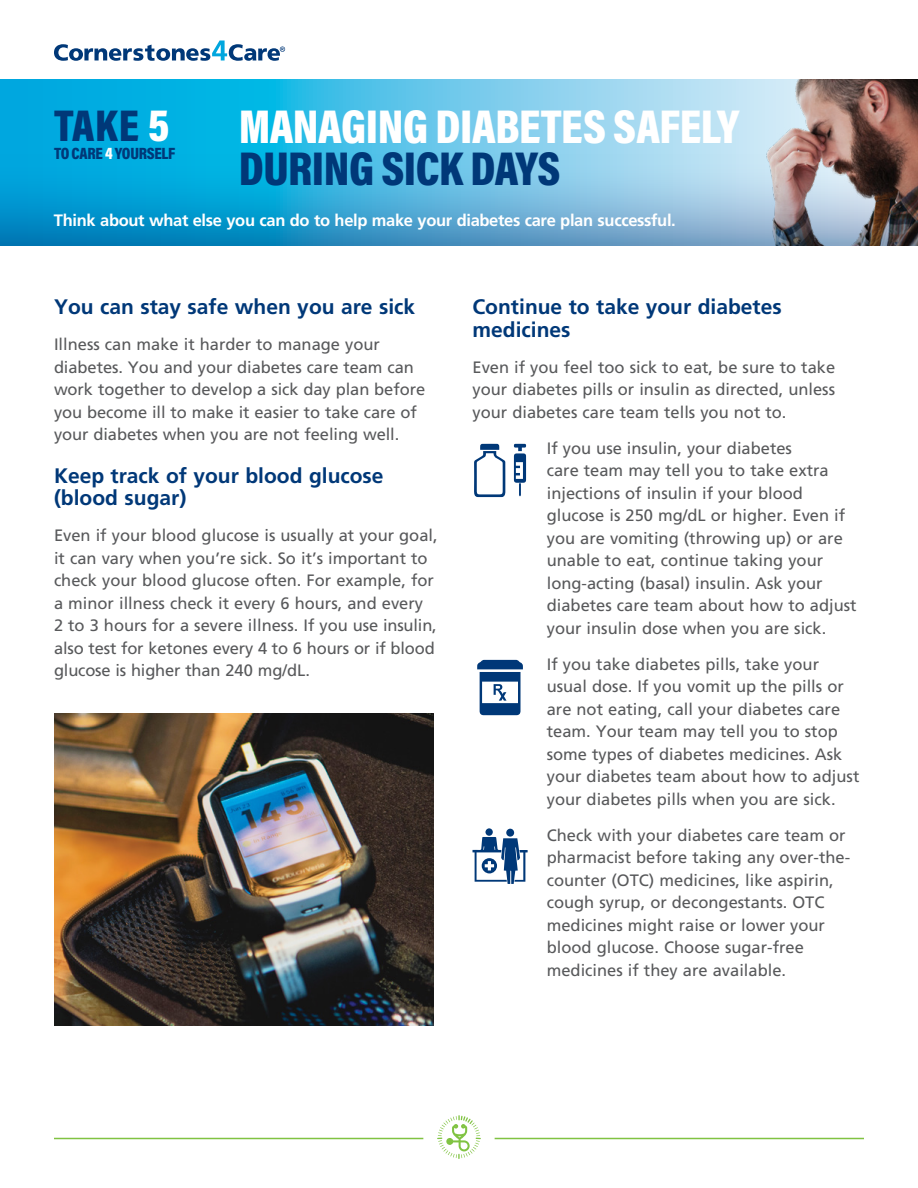
<style>
.page{position:relative;width:918px;height:1188px;background:#fff}
.page>*{position:absolute;margin:0;border:0;box-sizing:border-box;transform-origin:0 0}
.t1{font:48px "Acumin Variable Concept";letter-spacing:-.01em;color:#fff}
.t2{font:48px "Acumin Variable Concept";letter-spacing:-.01em;color:#003878}
.t3{font:45px "Acumin Variable Concept";color:#003878}
.t4{font:700 21px/22.5px "Frutiger LT Std";color:#003878}
.t5{font:16.5px/22.5px "Frutiger LT Std";color:#58595b}
.t6{font:700 16.5px "Frutiger LT Std";letter-spacing:-.02em;color:#fff}
.t7{font:16.5px "Acumin Variable Concept";letter-spacing:-.02em;color:#003878}
.s1{color:#fff}
</style>
<div class="page">
<svg style="left:0;top:79px;width:610px;height:74px;background:#37bce6"></svg>
<img style="left:610px;top:79px;width:308px;height:74px">
<img style="left:0;top:153px;width:918px;height:93px">
<svg style="left:54px;top:40px;width:231px;height:21px"></svg>
<hr style="left:54px;top:1138px;width:369px;height:1px;background:#80c342">
<hr style="left:495px;top:1138px;width:369px;height:1px;background:#80c342">
<svg style="left:437px;top:1115px;width:44px;height:44px"></svg>
<img style="left:54px;top:714px;width:380px;height:312px">
<svg style="left:474px;top:444px;width:31px;height:53px"></svg>
<svg style="left:514px;top:444px;width:12px;height:52px"></svg>
<svg style="left:477px;top:660px;width:46px;height:55px"></svg>
<div style="left:506px;top:829px;width:8px;height:8px;background:#003878;border-radius:50%"></div>
<div style="left:485px;top:828px;width:8px;height:8px;background:#003878;border-radius:50%"></div>
<svg style="left:473px;top:837px;width:55px;height:47px"></svg>
<h2 class="t3" style="left:54px;top:94px;width:117px">TAKE <span class="s1">5</span></h2>
<p class="t7" style="left:54px;top:142px;width:123px">TO CARE <span class="s1">4</span> YOURSELF</p>
<h1 class="t1" style="left:239px;top:94px;width:502px">MANAGING DIABETES SAFELY</h1>
<h1 class="t2" style="left:239px;top:136px;width:323px">DURING SICK DAYS</h1>
<p class="t6" style="left:54px;top:210px;width:623px">Think about what else you can do to help make your diabetes care plan successful.</p>
<p class="t4" style="left:54px;top:296px;width:363px">You can stay safe when you are sick</p>
<p class="t5" style="left:54px;top:333px;width:373px">Illness can make it harder to manage your diabetes. You and your diabetes care team can work together to develop a sick day plan before you become ill to make it easier to take care of your diabetes when you are not feeling well.</p>
<p class="t4" style="left:54px;top:464px;width:331px">Keep track of your blood glucose (blood sugar)</p>
<p class="t5" style="left:54px;top:524px;width:385px">Even if your blood glucose is usually at your goal, it can vary when you’re sick. So it’s important to check your blood glucose often. For example, for a minor illness check it every 6 hours, and every<br>2 to 3 hours for a severe illness. If you use insulin, also test for ketones every 4 to 6 hours or if blood glucose is higher than 240 mg/dL.</p>
<p class="t4" style="left:472px;top:296px;width:311px">Continue to take your diabetes medicines</p>
<p class="t5" style="left:472px;top:356px;width:364px;text-align:justify">Even if you feel too sick to eat, be sure to take your diabetes pills or insulin as directed, unless your diabetes care team tells you not to.</p>
<p class="t5" style="left:547px;top:437px;width:311px">If you use insulin, your diabetes<br>care team may tell you to take extra injections of insulin if your blood glucose is 250 mg/dL or higher. Even if you are vomiting (throwing up) or are unable to eat, continue taking your long-acting (basal) insulin. Ask your diabetes care team about how to adjust your insulin dose when you are sick.</p>
<p class="t5" style="left:547px;top:653px;width:314px">If you take diabetes pills, take your usual dose. If you vomit up the pills or are not eating, call your diabetes care team. Your team may tell you to stop some types of diabetes medicines. Ask your diabetes team about how to adjust your diabetes pills when you are sick.</p>
<p class="t5" style="left:547px;top:824px;width:305px">Check with your diabetes care team or pharmacist before taking any over-the&shy;counter (OTC) medicines, like aspirin, cough syrup, or decongestants. OTC medicines might raise or lower your blood glucose. Choose sugar-free medicines if they are available.</p>
</div>
